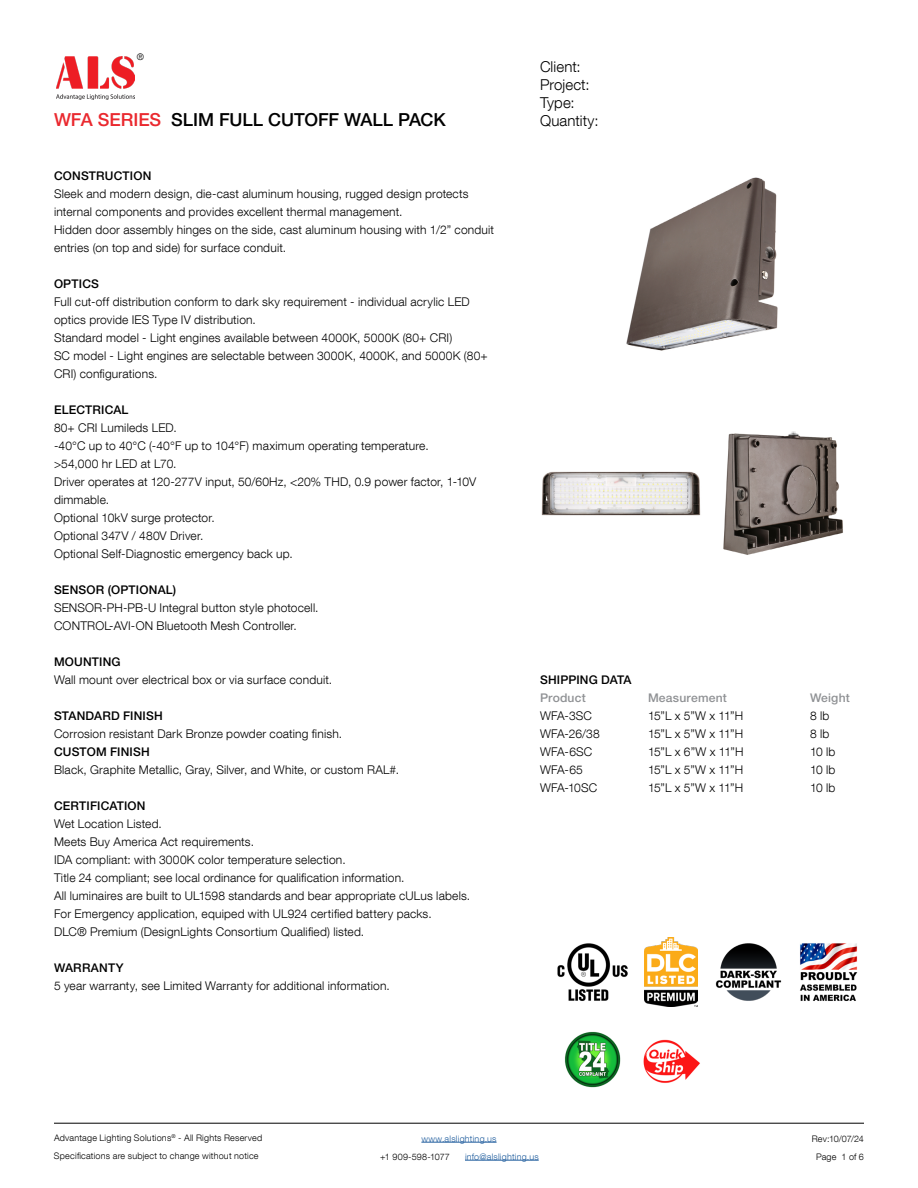
<style>
.page{position:relative;width:918px;height:1188px;background:#fff}
.page>*{position:absolute;margin:0;border:0;box-sizing:border-box;transform-origin:0 0}
.t1{font:500 18px "Helvetica Neue LT Pro";letter-spacing:-.005em;color:#000}
.t2{font:300 15px/18px "Helvetica Neue LT Com";letter-spacing:.01em;color:#000}
.t3{font:300 12px/18px "Helvetica Neue LT Com";letter-spacing:.015em;color:#000}
.t4{font:500 12px "Helvetica Neue LT Pro";letter-spacing:.015em;color:#000}
.t5{font:500 12px "Helvetica Neue LT Pro";letter-spacing:.015em;color:#8f9194}
.t6{font:300 9px/18px "Helvetica Neue LT Com";letter-spacing:.025em;color:#000;text-align:center}
.t7{font:300 9px "Helvetica Neue LT Com";letter-spacing:.025em;color:#215e9e}
.s1{color:#ea292f}
</style>
<div class="page">
<hr style="left:421px;top:1142px;width:76px;height:1px;background:#215e9e">
<hr style="left:465px;top:1160px;width:74px;height:1px;background:#215e9e">
<hr style="left:54px;top:1123px;width:810px;height:1px;background:#000">
<img style="left:56px;top:57px;width:79px;height:43px">
<img style="left:565px;top:1031px;width:56px;height:57px">
<img style="left:558px;top:943px;width:70px;height:58px">
<img style="left:715px;top:943px;width:67px;height:58px">
<img style="left:626px;top:177px;width:152px;height:174px">
<img style="left:541px;top:471px;width:160px;height:45px">
<img style="left:723px;top:431px;width:120px;height:124px">
<img style="left:645px;top:938px;width:53px;height:68px">
<img style="left:800px;top:943px;width:58px;height:58px">
<img style="left:643px;top:1039px;width:57px;height:44px">
<p class="t6" style="left:137px;top:48px;width:9px">®</p>
<h1 class="t1" style="left:54px;top:109px;width:393px"><span class="s1">WFA SERIES</span> SLIM FULL CUTOFF WALL PACK</h1>
<p class="t4" style="left:54px;top:169px;width:99px">CONSTRUCTION</p>
<p class="t3" style="left:54px;top:184px;width:442px">Sleek and modern design, die-cast aluminum housing, rugged design protects internal components and provides excellent thermal management.<br>Hidden door assembly hinges on the side, cast aluminum housing with 1/2” conduit entries (on top and side) for surface conduit.</p>
<p class="t4" style="left:54px;top:277px;width:47px">OPTICS</p>
<p class="t3" style="left:54px;top:292px;width:435px">Full cut-off distribution conform to dark sky requirement - individual acrylic LED optics provide IES Type IV distribution.<br>Standard model - Light engines available between 4000K, 5000K (80+ CRI)<br>SC model - Light engines are selectable between 3000K, 4000K, and 5000K (80+ CRI) configurations.</p>
<p class="t4" style="left:54px;top:403px;width:76px">ELECTRICAL</p>
<p class="t3" style="left:54px;top:418px;width:424px">80+ CRI Lumileds LED.<br>-40°C up to 40°C (-40°F up to 104°F) maximum operating temperature.<br>&gt;54,000 hr LED at L70.<br>Driver operates at 120-277V input, 50/60Hz, &lt;20% THD, 0.9 power factor, 1-10V dimmable.<br>Optional 10kV surge protector.<br>Optional 347V / 480V Driver.<br>Optional Self-Diagnostic emergency back up.</p>
<p class="t4" style="left:54px;top:583px;width:124px">SENSOR (OPTIONAL)</p>
<p class="t3" style="left:54px;top:598px;width:266px">SENSOR-PH-PB-U Integral button style photocell.<br>CONTROL-AVI-ON Bluetooth Mesh Controller.</p>
<p class="t4" style="left:54px;top:655px;width:68px">MOUNTING</p>
<p class="t3" style="left:54px;top:670px;width:280px">Wall mount over electrical box or via surface conduit.</p>
<p class="t4" style="left:54px;top:709px;width:110px">STANDARD FINISH</p>
<p class="t3" style="left:54px;top:724px;width:290px">Corrosion resistant Dark Bronze powder coating finish.</p>
<p class="t4" style="left:54px;top:745px;width:97px">CUSTOM FINISH</p>
<p class="t3" style="left:54px;top:760px;width:347px">Black, Graphite Metallic, Gray, Silver, and White, or custom RAL#.</p>
<p class="t4" style="left:54px;top:799px;width:93px">CERTIFICATION</p>
<p class="t3" style="left:54px;top:814px;width:418px">Wet Location Listed.<br>Meets Buy America Act requirements.<br>IDA compliant: with 3000K color temperature selection.<br>Title 24 compliant; see local ordinance for qualification information.<br>All luminaires are built to UL1598 standards and bear appropriate cULus labels.<br>For Emergency application, equiped with UL924 certified battery packs.<br>DLC® Premium (DesignLights Consortium Qualified) listed.</p>
<p class="t4" style="left:54px;top:961px;width:71px">WARRANTY</p>
<p class="t3" style="left:54px;top:976px;width:337px">5 year warranty, see Limited Warranty for additional information.</p>
<p class="t2" style="left:540px;top:57px;width:60px">Client:<br>Project:<br>Type:<br>Quantity:</p>
<p class="t4" style="left:540px;top:673px;width:93px">SHIPPING DATA</p>
<p class="t5" style="left:540px;top:691px;width:47px">Product</p>
<p class="t5" style="left:648px;top:691px;width:80px">Measurement</p>
<p class="t5" style="left:810px;top:691px;width:41px">Weight</p>
<p class="t3" style="left:540px;top:706px;width:54px">WFA-3SC</p>
<p class="t3" style="left:648px;top:706px;width:97px">15”L x 5”W x 11”H</p>
<p class="t3" style="left:810px;top:706px;width:21px">8 lb</p>
<p class="t3" style="left:540px;top:724px;width:61px">WFA-26/38</p>
<p class="t3" style="left:648px;top:724px;width:97px">15”L x 5”W x 11”H</p>
<p class="t3" style="left:810px;top:724px;width:21px">8 lb</p>
<p class="t3" style="left:540px;top:742px;width:54px">WFA-6SC</p>
<p class="t3" style="left:648px;top:742px;width:97px">15”L x 6”W x 11”H</p>
<p class="t3" style="left:810px;top:742px;width:27px">10 lb</p>
<p class="t3" style="left:540px;top:760px;width:44px">WFA-65</p>
<p class="t3" style="left:648px;top:760px;width:97px">15”L x 5”W x 11”H</p>
<p class="t3" style="left:810px;top:760px;width:27px">10 lb</p>
<p class="t3" style="left:540px;top:778px;width:59px">WFA-10SC</p>
<p class="t3" style="left:648px;top:778px;width:97px">15”L x 5”W x 11”H</p>
<p class="t3" style="left:810px;top:778px;width:27px">10 lb</p>
<p class="t6" style="left:54px;top:1129px;width:210px;text-align:left">Advantage Lighting Solutions<sup>®</sup> - All Rights Reserved<br>Specifications are subject to change without notice</p>
<p class="t7" style="left:421px;top:1133px;width:77px">www.alslighting.us</p>
<p class="t6" style="left:380px;top:1147px;width:71px">+1 909-598-1077</p>
<p class="t7" style="left:465px;top:1151px;width:75px">info@alslighting.us</p>
<p class="t6" style="left:812px;top:1129px;width:54px">Rev:10/07/24<br>Page 1 of 6</p>
</div>
